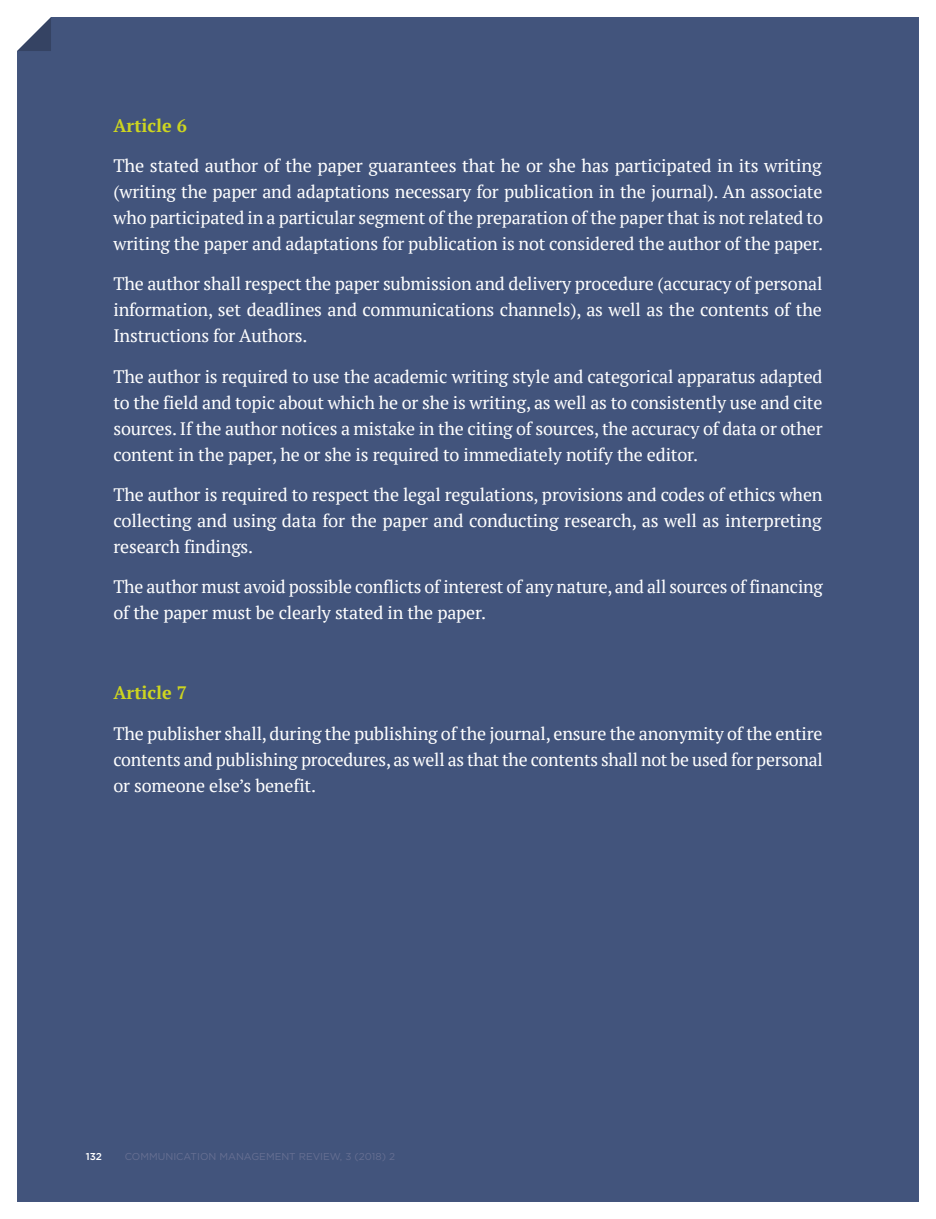
<style>
.page{position:relative;width:936px;height:1219px;background:#fff}
.page>*{position:absolute;margin:0;border:0;box-sizing:border-box;transform-origin:0 0}
.t1{font:18px/26px "PT Serif";letter-spacing:-.01em;color:#fff;text-align:justify}
.t2{font:700 18px "PT Serif";color:#cdd520}
.t3{font:10px "Gotham";color:#666f92}
.t4{font:500 10px "Gotham";color:#fff}
</style>
<div class="page">
<div style="left:17px;top:17px;width:901px;height:1185px;background:#42547c"></div>
<svg style="left:17px;top:17px;width:34px;height:34px"></svg>
<svg style="left:112px;top:1159px;width:2px;height:15px"></svg>
<p class="t2" style="left:113px;top:114px;width:75px">Article 6</p>
<p class="t1" style="left:113px;top:153px;width:711px">The stated author of the paper guarantees that he or she has participated in its writing (writing the paper and adaptations necessary for publication in the journal). An associate who participated in a particular segment of the preparation of the paper that is not related to writing the paper and adaptations for publication is not considered the author of the paper.</p>
<p class="t1" style="left:113px;top:271px;width:710px">The author shall respect the paper submission and delivery procedure (accuracy of personal information, set deadlines and communications channels), as well as the contents of the Instructions for Authors.</p>
<p class="t1" style="left:113px;top:363px;width:710px">The author is required to use the academic writing style and categorical apparatus adapted to the field and topic about which he or she is writing, as well as to consistently use and cite sources. If the author notices a mistake in the citing of sources, the accuracy of data or other content in the paper, he or she is required to immediately notify the editor.</p>
<p class="t1" style="left:113px;top:481px;width:710px">The author is required to respect the legal regulations, provisions and codes of ethics when collecting and using data for the paper and conducting research, as well as interpreting research findings.</p>
<p class="t1" style="left:113px;top:573px;width:711px">The author must avoid possible conflicts of interest of any nature, and all sources of financing of the paper must be clearly stated in the paper.</p>
<p class="t2" style="left:113px;top:681px;width:75px">Article 7</p>
<p class="t1" style="left:113px;top:720px;width:711px">The publisher shall, during the publishing of the journal, ensure the anonymity of the entire contents and publishing procedures, as well as that the contents shall not be used for personal or someone else’s benefit.</p>
<p class="t4" style="left:86px;top:1150px;width:18px">132</p>
<p class="t3" style="left:125px;top:1151px;width:272px">COMMUNICATION MANAGEMENT REVIEW, 3 (2018) 2</p>
</div>
